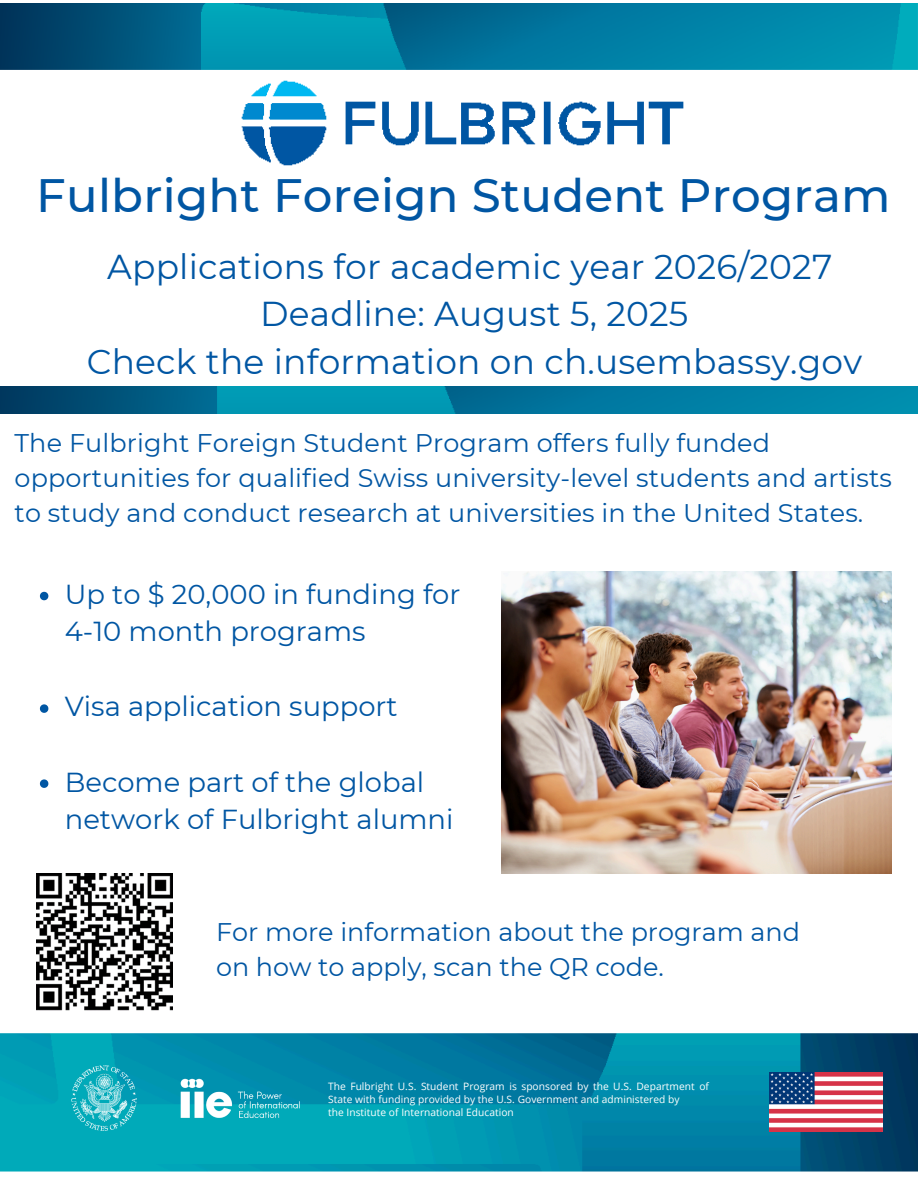
<style>
.page{position:relative;width:918px;height:1188px;background:#fff}
.page>*{position:absolute;margin:0;border:0;box-sizing:border-box;transform-origin:0 0}
.t1{font:500 46.8px "Montserrat";letter-spacing:.005em;color:#0056a3}
.t2{font:34.5px/47.5px "Montserrat";letter-spacing:.005em;color:#0056a3;text-align:center}
.t3{font:27.45px/37.5px "Montserrat";color:#0056a3}
.t4{font:25.5px/34.8px "Montserrat";letter-spacing:.005em;color:#0056a3}
.t5{font:10.2px/13px "Open Sans";letter-spacing:.005em;color:#fff}
</style>
<div class="page">
<img style="left:241px;top:84px;width:86px;height:82px">
<img style="left:345px;top:101px;width:339px;height:45px">
<img style="left:0;top:4px;width:918px;height:80px">
<img style="left:0;top:1033px;width:918px;height:139px">
<img style="left:71px;top:1065px;width:66px;height:65px">
<img style="left:168px;top:1065px;width:144px;height:66px">
<img style="left:501px;top:571px;width:391px;height:303px">
<svg style="left:40px;top:592px;width:8px;height:8px"></svg>
<svg style="left:40px;top:704px;width:8px;height:9px"></svg>
<svg style="left:40px;top:779px;width:8px;height:9px"></svg>
<img style="left:770px;top:1072px;width:112px;height:60px">
<img style="left:0;top:386px;width:918px;height:27px">
<img style="left:36px;top:874px;width:136px;height:137px">
<p class="t1" style="left:36px;top:166px;width:856px">Fulbright Foreign Student Program</p>
<p class="t2" style="left:87px;top:243px;width:777px">Applications for academic year 2026/2027<br>Deadline: August 5, 2025<br>Check the information on ch.usembassy.gov</p>
<p class="t4" style="left:15px;top:426px;width:879px">The Fulbright Foreign Student Program offers fully funded opportunities for qualified Swiss university-level students and artists to study and conduct research at universities in the United States.</p>
<p class="t3" style="left:65px;top:575px;width:397px">Up to $ 20,000 in funding for<br>4-10 month programs</p>
<h3 class="t3" style="left:65px;top:688px;width:334px">Visa application support</h3>
<p class="t3" style="left:65px;top:763px;width:390px">Become part of the global network of Fulbright alumni</p>
<p class="t4" style="left:216px;top:915px;width:586px">For more information about the program and on how to apply, scan the QR code.</p>
<h1 class="t5" style="left:328px;top:1079px;width:382px">The Fulbright U.S. Student Program is sponsored by the U.S. Department of<br>State with funding provided by the U.S. Government and administered by</h1>
<h2 class="t5" style="left:328px;top:1105px;width:187px">the Institute of International Education</h2>
</div>
